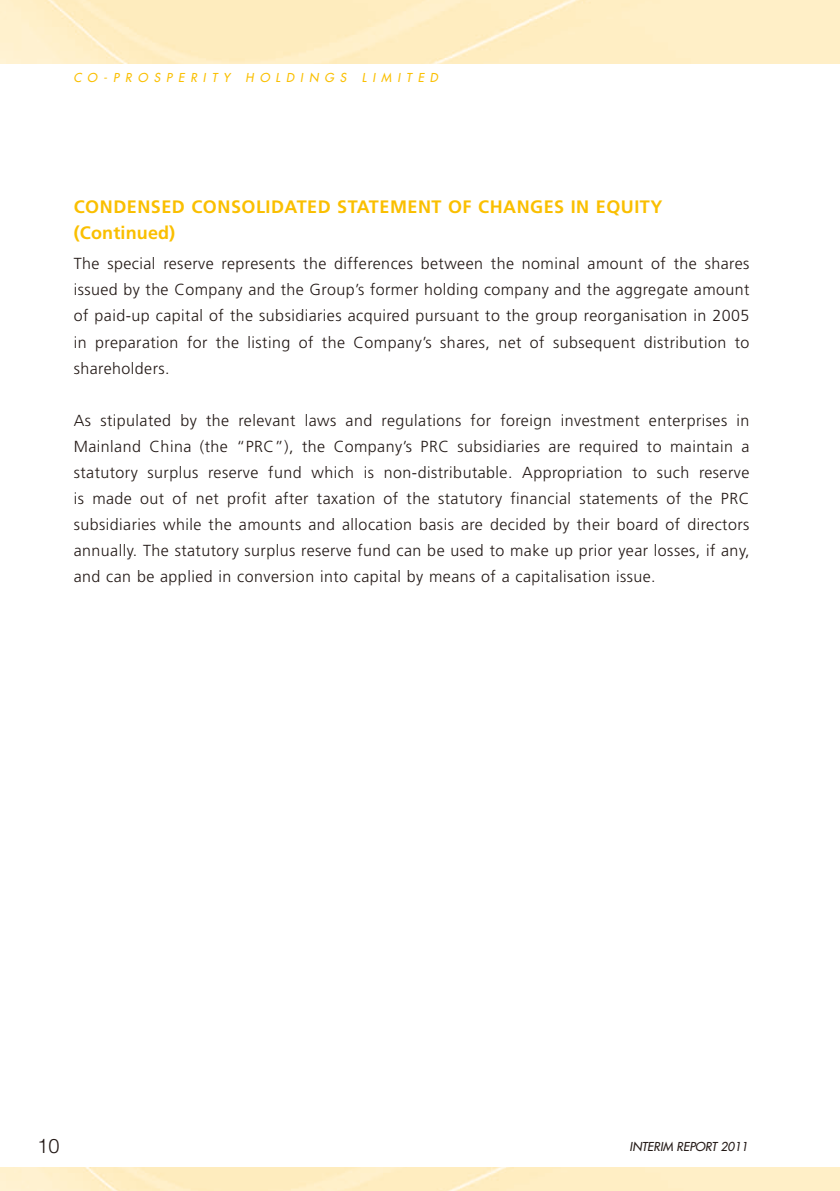
<style>
.page{position:relative;width:840px;height:1191px;background:#fff}
.page>*{position:absolute;margin:0;border:0;box-sizing:border-box;transform-origin:0 0}
.t1{font:300 20px "Helvetica LT Std";color:#231916}
.t2{font:700 18px/26px "Frutiger LT Std";letter-spacing:.03em;color:#fabf00}
.t3{font:300 16px/26px "Frutiger LT Std";letter-spacing:.03em;color:#231916;text-align:justify}
.t4{font:italic 500 12px "Futura Std";letter-spacing:.5em;color:#fabf00}
.t5{font:italic 500 12px "Futura Std";color:#231916}
</style>
<div class="page">
<img style="left:0;top:1167px;width:839px;height:24px">
<div style="left:0;top:0;width:840px;height:64px;background:#ffeec4"></div>
<svg style="left:839px;top:1167px;width:1px;height:24px"></svg>
<p class="t4" style="left:73px;top:70px;width:158px">CO-PROSPERITY</p>
<p class="t4" style="left:245px;top:70px;width:102px">HOLDINGS</p>
<p class="t4" style="left:361px;top:70px;width:78px">LIMITED</p>
<p class="t2" style="left:74px;top:194px;width:590px">CONDENSED CONSOLIDATED STATEMENT OF CHANGES IN EQUITY (Continued)</p>
<p class="t3" style="left:74px;top:251px;width:676px">The special reserve represents the differences between the nominal amount of the shares issued by the Company and the Group’s former holding company and the aggregate amount of paid-up capital of the subsidiaries acquired pursuant to the group reorganisation in 2005 in preparation for the listing of the Company’s shares, net of subsequent distribution to shareholders.</p>
<p class="t3" style="left:74px;top:407px;width:677px">As stipulated by the relevant laws and regulations for foreign investment enterprises in Mainland China (the “PRC”), the Company’s PRC subsidiaries are required to maintain a statutory surplus reserve fund which is non-distributable. Appropriation to such reserve is made out of net profit after taxation of the statutory financial statements of the PRC subsidiaries while the amounts and allocation basis are decided by their board of directors annually. The statutory surplus reserve fund can be used to make up prior year losses, if any, and can be applied in conversion into capital by means of a capitalisation issue.</p>
<p class="t1" style="left:37px;top:1133px;width:24px">10</p>
<p class="t5" style="left:629px;top:1138px;width:120px">INTERIM REPORT 2011</p>
</div>
